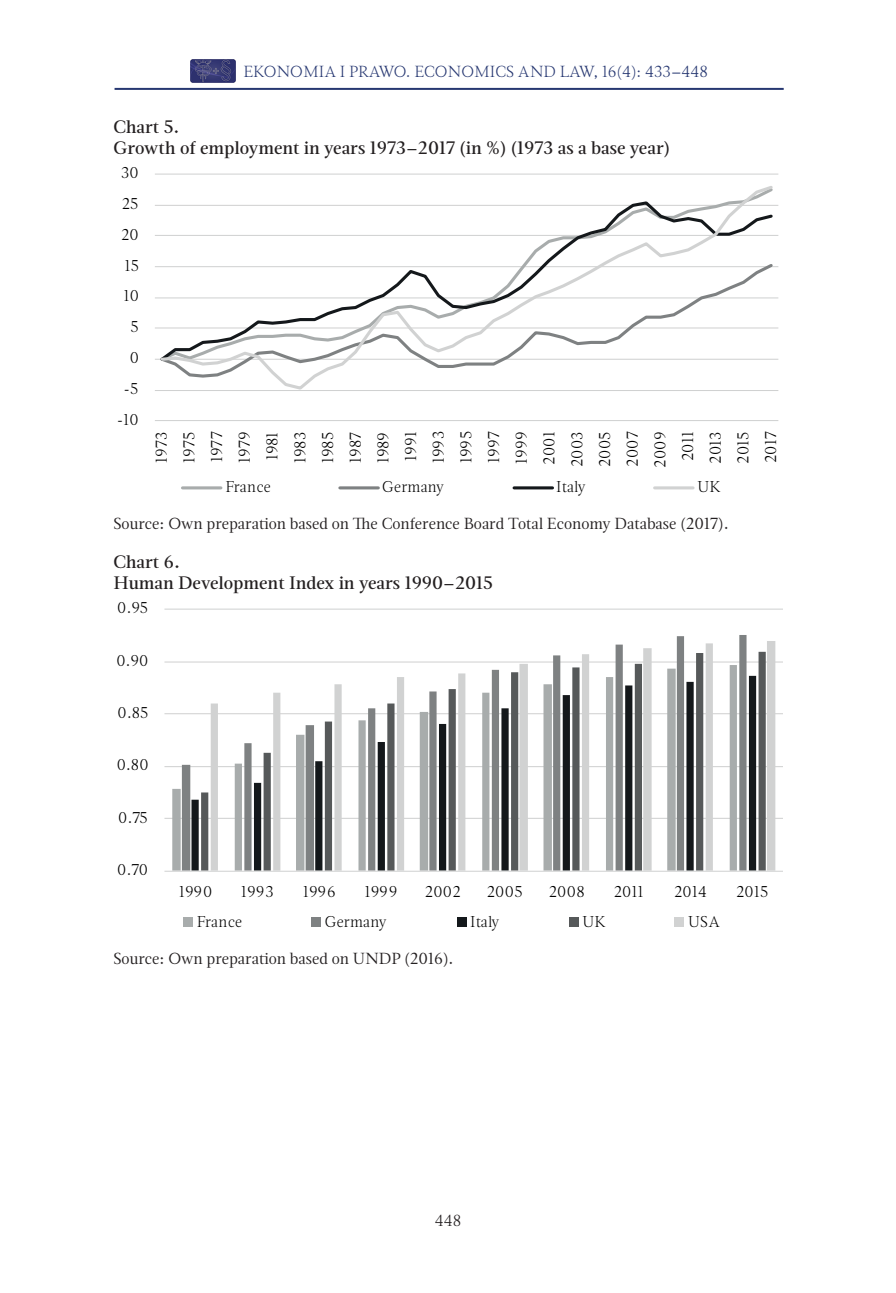
<style>
.page{position:relative;width:896px;height:1293px;background:#fff}
.page>*{position:absolute;margin:0;border:0;box-sizing:border-box;transform-origin:0 0}
.Obiekt_tytuł{font:500 18px "Magneta";color:#231f20}
.Obiekt_numer{font:500 18px "Magneta";color:#231f20}
.Źródło{font:16px "Magneta";color:#231f20}
.t1{font:100 16px "Magneta";color:#263771}
.t2{font:100 16px "Magneta";color:#231f20}
.t3{font:100 15.6px/27.6px "Magneta";letter-spacing:.02em;color:#000001;text-align:center}
</style>
<div class="page">
<hr style="left:115px;top:88px;width:668px;height:2px;background:#263771">
<img style="left:190px;top:60px;width:46px;height:22px">
<hr style="left:155px;top:174px;width:623px;height:1px;background:#d0d1d1">
<hr style="left:155px;top:205px;width:623px;height:1px;background:#d0d1d1">
<hr style="left:155px;top:235px;width:623px;height:1px;background:#d0d1d1">
<hr style="left:155px;top:266px;width:623px;height:1px;background:#d0d1d1">
<hr style="left:155px;top:297px;width:623px;height:1px;background:#d0d1d1">
<hr style="left:155px;top:327px;width:623px;height:1px;background:#d0d1d1">
<hr style="left:155px;top:390px;width:623px;height:1px;background:#d0d1d1">
<hr style="left:155px;top:420px;width:623px;height:1px;background:#d0d1d1">
<hr style="left:155px;top:359px;width:623px;height:1px;background:#d0d1d1">
<svg style="left:159px;top:186px;width:616px;height:204px"></svg>
<hr style="left:182px;top:486px;width:39px;height:3px;background:#a8acac">
<hr style="left:340px;top:486px;width:38px;height:3px;background:#7e8182">
<hr style="left:514px;top:486px;width:38px;height:3px;background:#14181b">
<hr style="left:654px;top:486px;width:39px;height:3px;background:#d1d2d2">
<hr style="left:164px;top:608px;width:618px;height:1px;background:#d0d1d1">
<hr style="left:164px;top:661px;width:618px;height:1px;background:#d0d1d1">
<hr style="left:164px;top:713px;width:618px;height:1px;background:#d0d1d1">
<hr style="left:164px;top:766px;width:618px;height:1px;background:#d0d1d1">
<hr style="left:164px;top:818px;width:618px;height:1px;background:#d0d1d1">
<svg style="left:182px;top:635px;width:564px;height:235px"></svg>
<svg style="left:211px;top:641px;width:564px;height:229px"></svg>
<hr style="left:164px;top:870px;width:618px;height:1px;background:#d0d1d1">
<div style="left:183px;top:917px;width:10px;height:10px;background:#a8acac"></div>
<div style="left:312px;top:917px;width:9px;height:10px;background:#7e8182"></div>
<div style="left:457px;top:917px;width:9px;height:10px;background:#14181b"></div>
<div style="left:569px;top:917px;width:9px;height:10px;background:#56595a"></div>
<div style="left:674px;top:917px;width:10px;height:10px;background:#d1d2d2"></div>
<p class="t1" style="left:243px;top:60px;width:466px">EKONOMIA I PRAWO. ECONOMICS AND LAW, 16(4): 433–448</p>
<p class="Obiekt_numer" style="left:113px;top:114px;width:68px">Chart 5.</p>
<p class="Obiekt_tytuł" style="left:113px;top:136px;width:558px">Growth of employment in years 1973–2017 (in %) (1973 as a base year)</p>
<p class="t3" style="left:121px;top:159px;width:19px">30</p>
<p class="t3" style="left:122px;top:190px;width:18px">25</p>
<p class="t3" style="left:121px;top:220px;width:19px">20</p>
<p class="t3" style="left:125px;top:251px;width:16px">15</p>
<p class="t3" style="left:124px;top:282px;width:17px">10</p>
<p class="t3" style="left:131px;top:313px;width:10px">5</p>
<p class="t3" style="left:130px;top:344px;width:11px">0</p>
<p class="t3" style="left:123px;top:374px;width:17px">-5</p>
<p class="t3" style="left:116px;top:405px;width:24px">-10</p>
<p class="t3" style="left:147px;top:467px;width:38px;rotate:-90deg">1973<br>1975<br>1977<br>1979<br>1981<br>1983<br>1985<br>1987<br>1989<br>1991<br>1993<br>1995<br>1997<br>1999<br>2001<br>2003<br>2005<br>2007<br>2009<br>2011<br>2013<br>2015<br>2017</p>
<p class="t3" style="left:225px;top:473px;width:47px">France</p>
<p class="t3" style="left:382px;top:473px;width:63px">Germany</p>
<p class="t3" style="left:556px;top:473px;width:31px">Italy</p>
<p class="t3" style="left:697px;top:473px;width:24px">UK</p>
<p class="Źródło" style="left:113px;top:512px;width:617px">Source: Own preparation based on The Conference Board Total Economy Database (2017).</p>
<p class="Obiekt_numer" style="left:113px;top:549px;width:68px">Chart 6.</p>
<p class="Obiekt_tytuł" style="left:113px;top:570px;width:381px">Human Development Index in years 1990–2015</p>
<p class="t3" style="left:117px;top:594px;width:33px">0.95</p>
<p class="t3" style="left:116px;top:646px;width:33px">0.90</p>
<p class="t3" style="left:118px;top:698px;width:32px">0.85</p>
<p class="t3" style="left:117px;top:751px;width:33px">0.80</p>
<p class="t3" style="left:118px;top:803px;width:31px">0.75</p>
<p class="t3" style="left:117px;top:855px;width:32px">0.70</p>
<p class="t3" style="left:179px;top:878px;width:35px">1990</p>
<p class="t3" style="left:241px;top:878px;width:34px">1993</p>
<p class="t3" style="left:303px;top:878px;width:34px">1996</p>
<p class="t3" style="left:365px;top:878px;width:34px">1999</p>
<p class="t3" style="left:425px;top:878px;width:38px">2002</p>
<p class="t3" style="left:487px;top:878px;width:37px">2005</p>
<p class="t3" style="left:549px;top:878px;width:37px">2008</p>
<p class="t3" style="left:614px;top:878px;width:31px">2011</p>
<p class="t3" style="left:674px;top:878px;width:34px">2014</p>
<p class="t3" style="left:736px;top:878px;width:34px">2015</p>
<p class="t3" style="left:197px;top:907px;width:47px">France</p>
<p class="t3" style="left:325px;top:907px;width:63px">Germany</p>
<p class="t3" style="left:470px;top:907px;width:31px">Italy</p>
<p class="t3" style="left:582px;top:907px;width:24px">UK</p>
<p class="t3" style="left:688px;top:907px;width:33px">USA</p>
<p class="Źródło" style="left:113px;top:947px;width:342px">Source: Own preparation based on UNDP (2016).</p>
<p class="t2" style="left:435px;top:1209px;width:28px">448</p>
</div>
